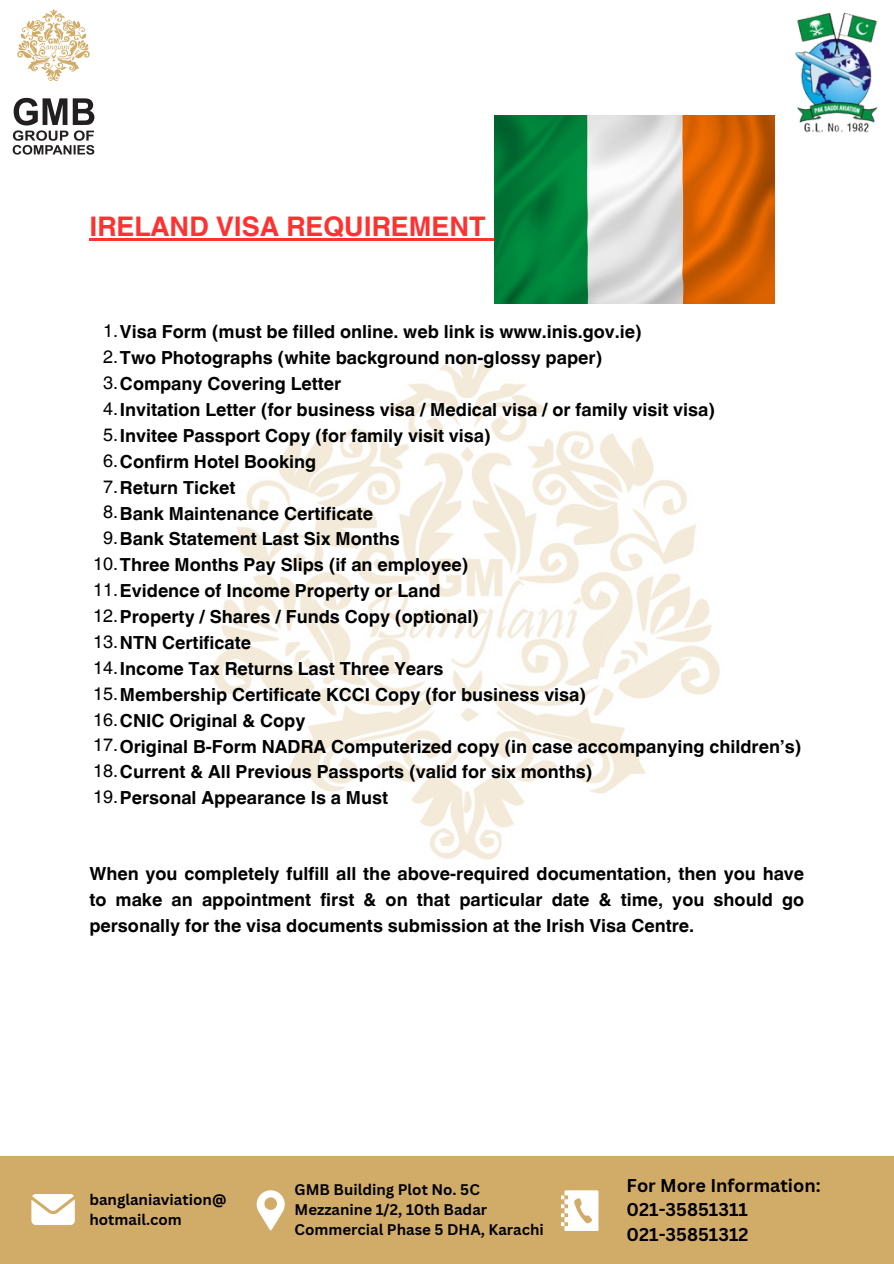
<style>
.page{position:relative;width:894px;height:1264px;background:#fff}
.page>*{position:absolute;margin:0;border:0;box-sizing:border-box;transform-origin:0 0}
.t1{font:700 27px "Helvetica World";color:#ff3131}
.t2{font:700 18px/25.8px "Helvetica World";color:#000;text-align:justify}
.t3{font:700 18px "Canva Sans";color:#000}
.t4{font:700 15px/20.2px "Canva Sans";color:#000}
.s1{font-weight:400}
</style>
<div class="page">
<img style="left:213px;top:354px;width:507px;height:506px">
<img style="left:12px;top:9px;width:83px;height:146px">
<img style="left:795px;top:12px;width:83px;height:121px">
<div style="left:0;top:1155px;width:893px;height:108px;background:#d1ac69"></div>
<svg style="left:256px;top:1190px;width:29px;height:40px"></svg>
<svg style="left:31px;top:1194px;width:44px;height:30px"></svg>
<svg style="left:561px;top:1190px;width:37px;height:40px"></svg>
<hr style="left:89px;top:238px;width:397px;height:2px;background:#ff3131">
<svg style="left:486px;top:238px;width:7px;height:2px"></svg>
<img style="left:494px;top:115px;width:280px;height:188px">
<p class="t1" style="left:89px;top:204px;width:398px">IRELAND VISA REQUIREMENT</p>
<p class="t2" style="left:103px;top:317px;width:540px"><span class="s1">1.</span>Visa Form (must be filled online. web link is www.inis.gov.ie)</p>
<p class="t2" style="left:103px;top:343px;width:500px"><span class="s1">2.</span>Two Photographs (white background non-glossy paper)</p>
<p class="t2" style="left:103px;top:369px;width:240px"><span class="s1">3.</span>Company Covering Letter</p>
<p class="t2" style="left:103px;top:395px;width:613px"><span class="s1">4.</span>Invitation Letter (for business visa / Medical visa / or family visit visa)</p>
<p class="t2" style="left:103px;top:421px;width:389px"><span class="s1">5.</span>Invitee Passport Copy (for family visit visa)</p>
<p class="t2" style="left:103px;top:446px;width:214px"><span class="s1">6.</span>Confirm Hotel Booking</p>
<p class="t2" style="left:103px;top:472px;width:134px"><span class="s1">7.</span>Return Ticket</p>
<p class="t2" style="left:103px;top:498px;width:271px"><span class="s1">8.</span>Bank Maintenance Certificate</p>
<p class="t2" style="left:103px;top:524px;width:298px"><span class="s1">9.</span>Bank Statement Last Six Months</p>
<p class="t2" style="left:93px;top:550px;width:376px"><span class="s1">10.</span>Three Months Pay Slips (if an employee)</p>
<p class="t2" style="left:93px;top:576px;width:349px"><span class="s1">11.</span>Evidence of Income Property or Land</p>
<p class="t2" style="left:93px;top:602px;width:387px"><span class="s1">12.</span>Property / Shares / Funds Copy (optional)</p>
<p class="t2" style="left:93px;top:628px;width:159px"><span class="s1">13.</span>NTN Certificate</p>
<p class="t2" style="left:93px;top:653px;width:352px"><span class="s1">14.</span>Income Tax Returns Last Three Years</p>
<p class="t2" style="left:93px;top:679px;width:494px"><span class="s1">15.</span>Membership Certificate KCCI Copy (for business visa)</p>
<p class="t2" style="left:93px;top:705px;width:214px"><span class="s1">16.</span>CNIC Original &amp; Copy</p>
<p class="t2" style="left:93px;top:731px;width:709px"><span class="s1">17.</span>Original B-Form NADRA Computerized copy (in case accompanying children’s)</p>
<p class="t2" style="left:93px;top:757px;width:501px"><span class="s1">18.</span>Current &amp; All Previous Passports (valid for six months)</p>
<p class="t2" style="left:93px;top:783px;width:296px"><span class="s1">19.</span>Personal Appearance Is a Must</p>
<p class="t2" style="left:89px;top:858px;width:716px">When you completely fulfill all the above-required documentation, then you have to make an appointment first &amp; on that particular date &amp; time, you should go personally for the visa documents submission at the Irish Visa Centre.</p>
<p class="t4" style="left:89px;top:1188px;width:138px">banglaniaviation@ hotmail.com</p>
<p class="t4" style="left:294px;top:1178px;width:251px">GMB Building Plot No. 5C<br>Mezzanine 1/2, 10th Badar<br>Commercial Phase 5 DHA, Karachi</p>
<p class="t3" style="left:626px;top:1172px;width:195px">For More Information:</p>
<p class="t3" style="left:626px;top:1196px;width:123px">021-35851311</p>
<p class="t3" style="left:626px;top:1221px;width:123px">021-35851312</p>
</div>
